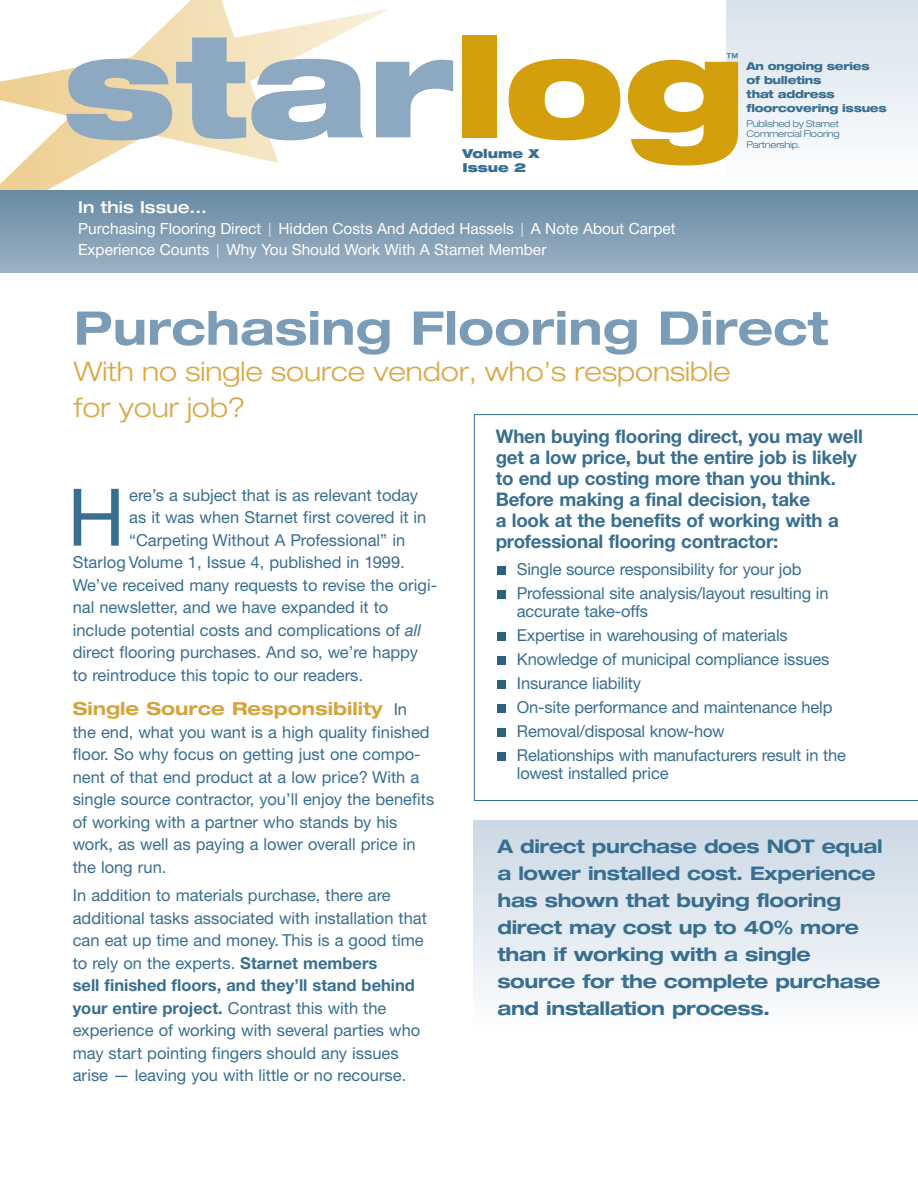
<style>
.page{position:relative;width:918px;height:1188px;background:#fff}
.page>*{position:absolute;margin:0;border:0;box-sizing:border-box;transform-origin:0 0}
.t1{font:900 expanded 138px "Helvetica Neue";letter-spacing:-.005em;color:#8da9c1}
.t2{font:79.5px "Helvetica Neue CE";color:#386e8f}
.t3{font:300 expanded 27px/36px "Helvetica Neue";color:#d9a847}
.t4{font:700 18.75px/21px "Helvetica Neue";letter-spacing:-.01em;color:#386e8f}
.t5{font:700 expanded 18.75px/27px "Helvetica Neue";letter-spacing:-.015em;color:#386e8f}
.t6{font:700 expanded 18px "Helvetica Neue";color:#d7a43c}
.t7{font:16.5px/22.5px "Helvetica Neue CE";color:#386e8f}
.t8{font:16.5px/21px "Helvetica Neue H55";color:#fff}
.t9{font:700 16.5px "Helvetica Neue";color:#386e8f}
.t10{font:500 expanded 16.5px "Helvetica Neue";color:#fff}
.t11{font:900 expanded 12.45px/14px "Helvetica Neue";color:#386e8f}
.t12{font:500 12.45px "Helvetica Neue";color:#386e8f}
.t13{font:800 expanded 10.95px/14px "Helvetica Neue";letter-spacing:-.02em;color:#386e8f}
.t14{font:300 expanded 9.3px/10.9px "Helvetica Neue";letter-spacing:-.02em;color:#386e8f;text-align:justify}
.s1{color:#d49f0c}
.s2{font-family:"Helvetica Neue";font-style:italic}
.s3{font-family:"Helvetica Neue CE";font-weight:400;font-stretch:normal;font-size:16.5px;color:#386e8f}
.s4{font-family:"Helvetica Neue";font-weight:700}
</style>
<div class="page">
<svg style="left:474px;top:414px;width:444px;height:387px"></svg>
<div style="left:497px;top:591px;width:9px;height:8px;background:#2b627f"></div>
<div style="left:497px;top:632px;width:9px;height:9px;background:#2b627f"></div>
<div style="left:497px;top:656px;width:9px;height:9px;background:#2b627f"></div>
<div style="left:497px;top:680px;width:9px;height:9px;background:#2b627f"></div>
<div style="left:497px;top:704px;width:9px;height:9px;background:#2b627f"></div>
<div style="left:497px;top:728px;width:9px;height:9px;background:#2b627f"></div>
<div style="left:497px;top:753px;width:9px;height:8px;background:#2b627f"></div>
<div style="left:497px;top:566px;width:9px;height:9px;background:#2b627f"></div>
<div style="left:474px;top:820px;width:444px;height:211px;background:linear-gradient(to bottom,#cad8e4,#fdfdfe)"></div>
<div style="left:726px;top:0;width:192px;height:191px;background:linear-gradient(to bottom,#d7e2eb,#fff)"></div>
<svg style="left:0;top:0;width:390px;height:191px"></svg>
<div style="left:0;top:191px;width:918px;height:82px;background:linear-gradient(to bottom,#688ba3,#9db1c3)"></div>
<svg style="left:77px;top:311px;width:523px;height:44px"></svg>
<h1 class="t1" style="left:63px;top:35px;width:685px">star<span class="s1">log</span></h1>
<p class="t10" style="left:78px;top:201px;width:130px">In this Issue...</p>
<p class="t8" style="left:78px;top:220px;width:599px">Purchasing Flooring Direct | Hidden Costs And Added Hassels | A Note About Carpet<br>Experience Counts | Why You Should Work With A Starnet Member</p>
<p class="t12" style="left:726px;top:53px;width:14px">™</p>
<p class="t11" style="left:462px;top:148px;width:78px">Volume X<br>Issue 2</p>
<p class="t13" style="left:747px;top:60px;width:142px">An ongoing series<br>of bulletins<br>that address floorcovering issues</p>
<p class="t14" style="left:747px;top:119px;width:95px">Published by Starnet Commercial Flooring Partnership.</p>
<h3 class="t3" style="left:74px;top:356px;width:658px">With no single source vendor, who’s responsible for your job?</h3>
<h2 class="t2" style="left:68px;top:489px;width:59px">H</h2>
<p class="t7" style="left:129px;top:485px;width:290px">ere’s a subject that is as relevant today</p>
<p class="t7" style="left:129px;top:508px;width:299px">as it was when Starnet first covered it in</p>
<p class="t7" style="left:129px;top:530px;width:278px">“Carpeting Without A Professional” in</p>
<p class="t7" style="left:73px;top:553px;width:334px">Starlog Volume 1, Issue 4, published in 1999.</p>
<p class="t7" style="left:73px;top:575px;width:366px">We’ve received many requests to revise the origi-</p>
<p class="t7" style="left:73px;top:598px;width:317px">nal newsletter, and we have expanded it to</p>
<p class="t7" style="left:73px;top:620px;width:350px">include potential costs and complications of <span class="s2">all</span></p>
<p class="t7" style="left:73px;top:643px;width:347px">direct flooring purchases. And so, we’re happy</p>
<p class="t7" style="left:73px;top:665px;width:292px">to reintroduce this topic to our readers.</p>
<p class="t6" style="left:73px;top:702px;width:336px">Single Source Responsibility <span class="s3">In</span></p>
<p class="t7" style="left:73px;top:722px;width:363px">the end, what you want is a high quality finished floor. So why focus on getting just one compo&shy;nent of that end product at a low price? With a single source contractor, you’ll enjoy the benefits of working with a partner who stands by his work, as well as paying a lower overall price in the long run.</p>
<p class="t7" style="left:73px;top:886px;width:356px">In addition to materials purchase, there are additional tasks associated with installation that can eat up time and money. This is a good time to rely on the experts. <span class="s4">Starnet members</span></p>
<p class="t9" style="left:73px;top:979px;width:344px">sell finished floors, and they’ll stand behind</p>
<p class="t7" style="left:73px;top:998px;width:349px"><span class="s4">your entire project.</span> Contrast this with the experience of working with several parties who may start pointing fingers should any issues arise — leaving you with little or no recourse.</p>
<p class="t4" style="left:496px;top:428px;width:369px">When buying flooring direct, you may well get a low price, but the entire job is likely to end up costing more than you think.<br>Before making a final decision, take<br>a look at the benefits of working with a professional flooring contractor:</p>
<p class="t7" style="left:517px;top:559px;width:313px;line-height:24px">Single source responsibility for your job<br>Professional site analysis/layout resulting in</p>
<p class="t7" style="left:517px;top:601px;width:331px;line-height:24px">accurate take-offs<br>Expertise in warehousing of materials Knowledge of municipal compliance issues Insurance liability<br>On-site performance and maintenance help Removal/disposal know-how<br>Relationships with manufacturers result in the</p>
<p class="t7" style="left:517px;top:764px;width:153px">lowest installed price</p>
<p class="t5" style="left:497px;top:835px;width:387px">A direct purchase does NOT equal a lower installed cost. Experience has shown that buying flooring direct may cost up to 40% more than if working with a single source for the complete purchase and installation process.</p>
</div>
